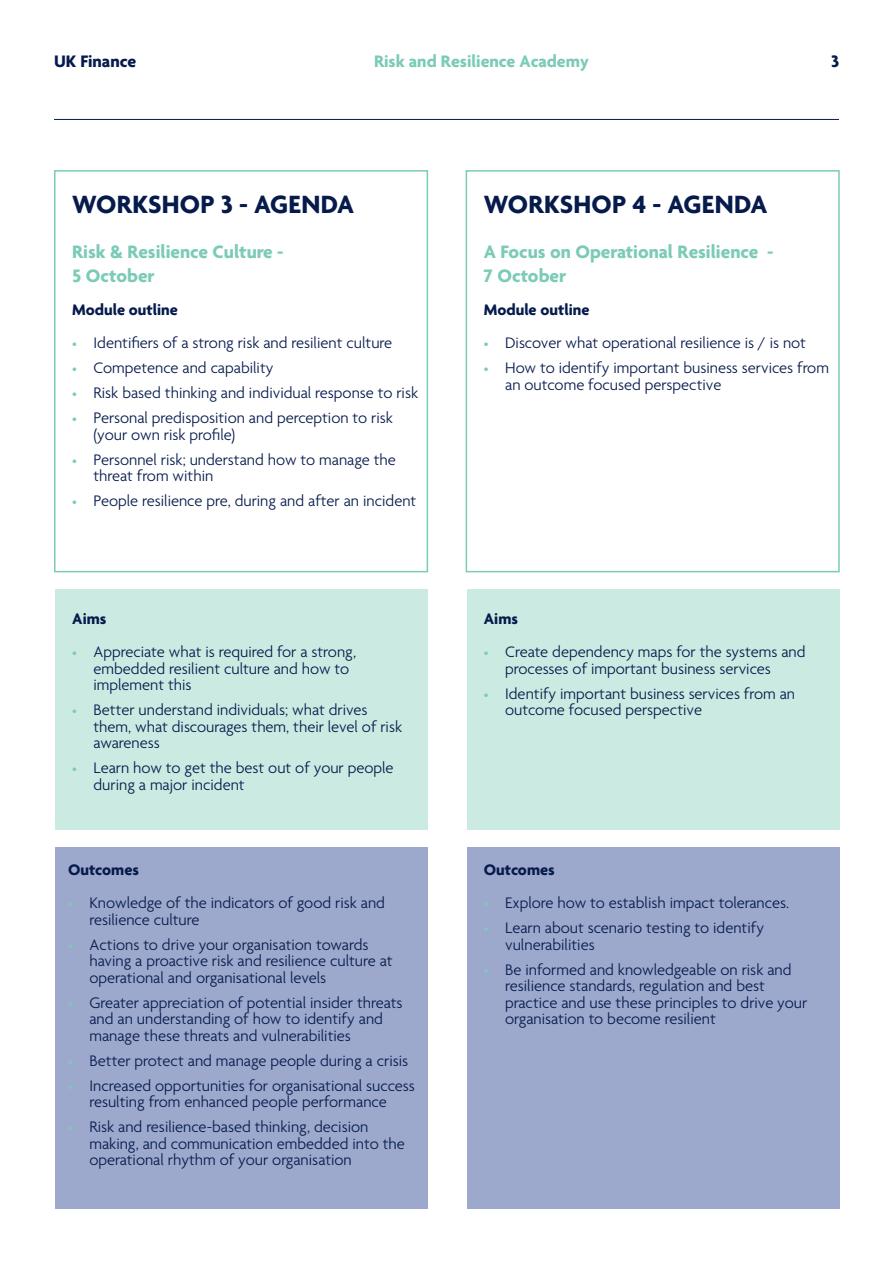
<style>
.page{position:relative;width:893px;height:1263px;background:#fff}
.page>*{position:absolute;margin:0;border:0;box-sizing:border-box;transform-origin:0 0}
.Sub_header_2_Blue{font:700 27px "Agenda";letter-spacing:.01em;color:#061b4c}
.Body_copy_9pt_BOLD_G{font:700 19.5px/23.4px "Agenda";color:#7ccbb7}
.t1{font:700 18px "Agenda";color:#7ccbb7}
.t2{font:700 18px "Agenda";color:#061b4c}
.t3{font:300 16.5px/16.5px "Agenda";color:#061b4c}
.Body_copy_11pt_BOLD{font:700 16.5px "Agenda";color:#061b4c}
.s1{font-size:13.5px;color:#7ccbb7}
</style>
<div class="page">
<hr style="left:54px;top:119px;width:785px;height:1px;background:#061b4c">
<div style="left:56px;top:847px;width:372px;height:362px;background:#9da9cc"></div>
<div style="left:467px;top:847px;width:373px;height:362px;background:#9da9cc"></div>
<div style="left:54px;top:170px;width:374px;height:402px;border:2px solid #7ccbb7"></div>
<div style="left:466px;top:170px;width:374px;height:402px;border:2px solid #7ccbb7"></div>
<div style="left:56px;top:589px;width:372px;height:241px;background:#cbeae2"></div>
<div style="left:467px;top:589px;width:373px;height:241px;background:#cbeae2"></div>
<p class="t2" style="left:54px;top:51px;width:84px">UK Finance</p>
<p class="t1" style="left:374px;top:51px;width:216px">Risk and Resilience Academy</p>
<p class="t2" style="left:831px;top:51px;width:10px">3</p>
<p class="Sub_header_2_Blue" style="left:72px;top:190px;width:283px">WORKSHOP 3 - AGENDA</p>
<p class="Body_copy_9pt_BOLD_G" style="left:72px;top:242px;width:213px">Risk &amp; Resilience Culture -<br>5 October</p>
<p class="Body_copy_11pt_BOLD" style="left:72px;top:301px;width:107px">Module outline</p>
<p class="t3" style="left:72px;top:336px;width:321px"><span class="s1">•</span> Identifiers of a strong risk and resilient culture</p>
<p class="t3" style="left:72px;top:361px;width:203px"><span class="s1">•</span> Competence and capability</p>
<p class="t3" style="left:72px;top:386px;width:347px"><span class="s1">•</span> Risk based thinking and individual response to risk</p>
<p class="t3" style="left:94px;top:411px;width:301px;text-indent:-21px"><span class="s1">•</span> Personal predisposition and perception to risk (your own risk profile)</p>
<p class="t3" style="left:94px;top:452px;width:304px;text-indent:-21px"><span class="s1">•</span> Personnel risk; understand how to manage the threat from within</p>
<p class="t3" style="left:72px;top:494px;width:346px"><span class="s1">•</span> People resilience pre, during and after an incident</p>
<p class="Body_copy_11pt_BOLD" style="left:72px;top:610px;width:36px">Aims</p>
<p class="t3" style="left:94px;top:645px;width:264px;text-indent:-21px"><span class="s1">•</span> Appreciate what is required for a strong, embedded resilient culture and how to implement this</p>
<p class="t3" style="left:94px;top:703px;width:310px;text-indent:-21px"><span class="s1">•</span> Better understand individuals; what drives them, what discourages them, their level of risk awareness</p>
<p class="t3" style="left:94px;top:761px;width:302px;text-indent:-21px"><span class="s1">•</span> Learn how to get the best out of your people during a major incident</p>
<p class="Body_copy_11pt_BOLD" style="left:68px;top:861px;width:72px">Outcomes</p>
<p class="t3" style="left:89px;top:895px;width:297px;text-indent:-21px"><span class="s1">•</span> Knowledge of the indicators of good risk and resilience culture</p>
<p class="t3" style="left:89px;top:937px;width:305px;text-indent:-21px"><span class="s1">•</span> Actions to drive your organisation towards having a proactive risk and resilience culture at operational and organisational levels</p>
<p class="t3" style="left:89px;top:995px;width:315px;text-indent:-21px"><span class="s1">•</span> Greater appreciation of potential insider threats and an understanding of how to identify and manage these threats and vulnerabilities</p>
<p class="t3" style="left:68px;top:1053px;width:342px"><span class="s1">•</span> Better protect and manage people during a crisis</p>
<p class="t3" style="left:68px;top:1078px;width:348px;text-align:center"><span class="s1">•</span> Increased opportunities for organisational success resulting from enhanced people performance</p>
<p class="t3" style="left:89px;top:1119px;width:317px;text-indent:-21px"><span class="s1">•</span> Risk and resilience-based thinking, decision making, and communication embedded into the operational rhythm of your organisation</p>
<p class="Sub_header_2_Blue" style="left:484px;top:190px;width:285px">WORKSHOP 4 - AGENDA</p>
<p class="Body_copy_9pt_BOLD_G" style="left:484px;top:242px;width:291px">A Focus on Operational Resilience -<br>7 October</p>
<p class="Body_copy_11pt_BOLD" style="left:484px;top:301px;width:107px">Module outline</p>
<p class="t3" style="left:484px;top:336px;width:324px"><span class="s1">•</span> Discover what operational resilience is / is not</p>
<p class="t3" style="left:505px;top:361px;width:325px;text-indent:-21px"><span class="s1">•</span> How to identify important business services from an outcome focused perspective</p>
<p class="Body_copy_11pt_BOLD" style="left:484px;top:610px;width:36px">Aims</p>
<p class="t3" style="left:505px;top:645px;width:302px;text-indent:-21px"><span class="s1">•</span> Create dependency maps for the systems and processes of important business services</p>
<p class="t3" style="left:505px;top:686px;width:291px;text-indent:-21px"><span class="s1">•</span> Identify important business services from an outcome focused perspective</p>
<p class="Body_copy_11pt_BOLD" style="left:484px;top:861px;width:72px">Outcomes</p>
<p class="t3" style="left:484px;top:895px;width:307px"><span class="s1">•</span> Explore how to establish impact tolerances.</p>
<p class="t3" style="left:505px;top:920px;width:260px;text-indent:-21px"><span class="s1">•</span> Learn about scenario testing to identify vulnerabilities</p>
<p class="t3" style="left:505px;top:962px;width:304px;text-indent:-21px"><span class="s1">•</span> Be informed and knowledgeable on risk and resilience standards, regulation and best practice and use these principles to drive your organisation to become resilient</p>
</div>
